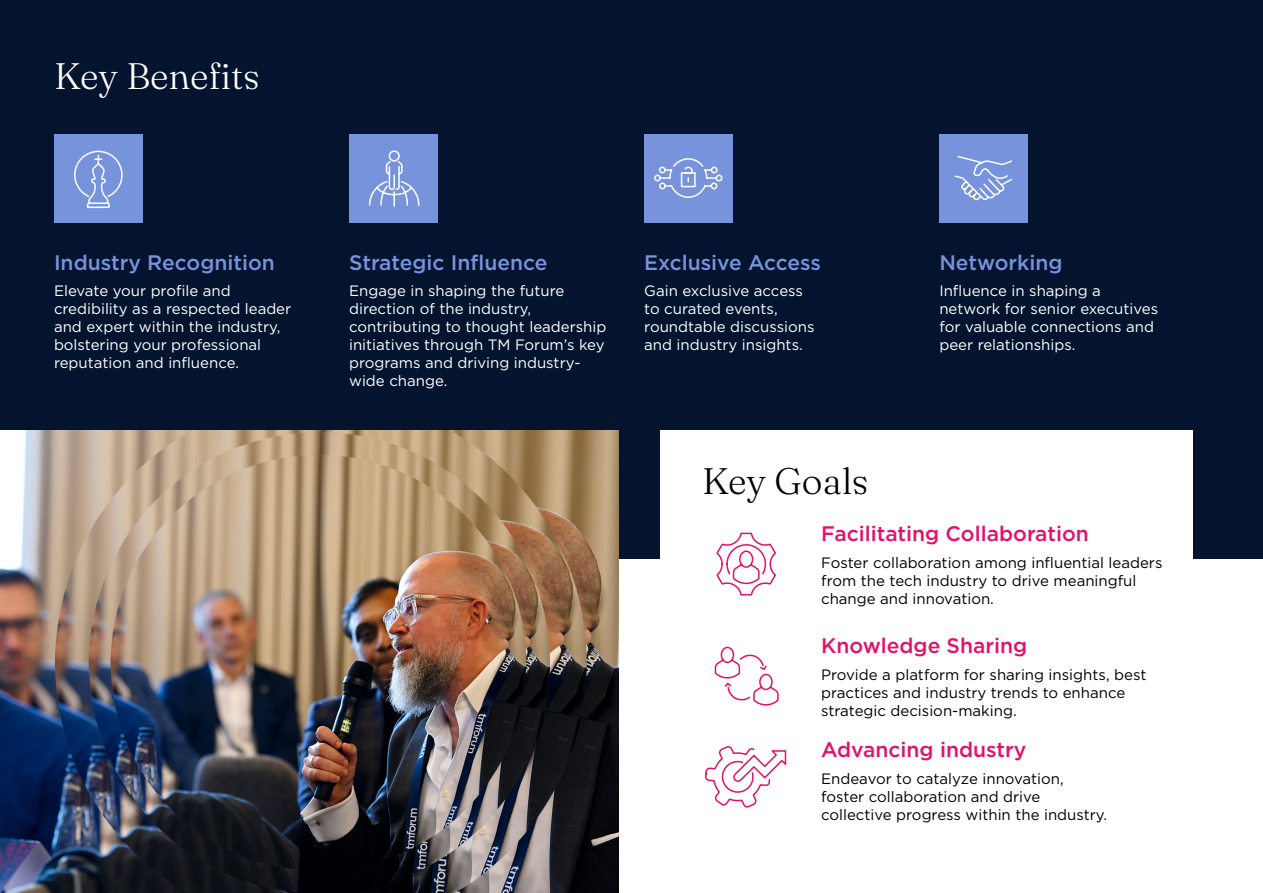
<style>
.page{position:relative;width:1263px;height:893px;background:#fff}
.page>*{position:absolute;margin:0;border:0;box-sizing:border-box;transform-origin:0 0}
.t1{font:900 36.75px "Fraunces 9 pt";color:#fff}
.t2{font:900 36.75px "Fraunces 9 pt";color:#000}
.t3{font:500 21px "Gotham";color:#7693dc}
.t4{font:500 21px "Gotham";color:#e21169}
.t5{font:15px/18px "Gotham";color:#fff}
.t6{font:15px/18px "Gotham";color:#000}
</style>
<div class="page">
<div style="left:0;top:0;width:1263px;height:559px;background:#04132e"></div>
<div style="left:660px;top:431px;width:533px;height:462px;background:#fff"></div>
<div style="left:644px;top:134px;width:88px;height:88px;background:#7693dc"></div>
<svg style="left:654px;top:158px;width:69px;height:40px"></svg>
<div style="left:939px;top:134px;width:88px;height:88px;background:#7693dc"></div>
<svg style="left:955px;top:156px;width:58px;height:44px"></svg>
<div style="left:54px;top:134px;width:88px;height:88px;background:#7693dc"></div>
<svg style="left:74px;top:150px;width:49px;height:58px"></svg>
<div style="left:349px;top:134px;width:88px;height:88px;background:#7693dc"></div>
<svg style="left:368px;top:150px;width:52px;height:57px"></svg>
<svg style="left:714px;top:646px;width:65px;height:60px"></svg>
<svg style="left:716px;top:532px;width:60px;height:64px"></svg>
<img style="left:0;top:431px;width:619px;height:462px">
<svg style="left:705px;top:746px;width:82px;height:62px"></svg>
<h1 class="t1" style="left:54px;top:48px;width:207px">Key Benefits</h1>
<h2 class="t3" style="left:54px;top:248px;width:222px">Industry Recognition</h2>
<p class="t5" style="left:54px;top:281px;width:239px">Elevate your profile and credibility as a respected leader and expert within the industry, bolstering your professional reputation and influence.</p>
<h2 class="t3" style="left:349px;top:248px;width:200px">Strategic Influence</h2>
<p class="t5" style="left:349px;top:281px;width:259px">Engage in shaping the future direction of the industry, contributing to thought leadership initiatives through TM Forum’s key programs and driving industry&shy;wide change.</p>
<h2 class="t3" style="left:644px;top:248px;width:178px">Exclusive Access</h2>
<p class="t5" style="left:644px;top:281px;width:172px">Gain exclusive access to curated events, roundtable discussions and industry insights.</p>
<h2 class="t3" style="left:939px;top:248px;width:125px">Networking</h2>
<p class="t5" style="left:939px;top:281px;width:220px">Influence in shaping a network for senior executives for valuable connections and peer relationships.</p>
<h1 class="t2" style="left:702px;top:453px;width:168px">Key Goals</h1>
<h2 class="t4" style="left:821px;top:520px;width:269px">Facilitating Collaboration</h2>
<p class="t6" style="left:821px;top:553px;width:343px">Foster collaboration among influential leaders from the tech industry to drive meaningful change and innovation.</p>
<h2 class="t4" style="left:821px;top:632px;width:208px">Knowledge Sharing</h2>
<p class="t6" style="left:821px;top:665px;width:327px">Provide a platform for sharing insights, best practices and industry trends to enhance strategic decision-making.</p>
<h2 class="t4" style="left:821px;top:736px;width:207px">Advancing industry</h2>
<p class="t6" style="left:821px;top:769px;width:288px">Endeavor to catalyze innovation, foster collaboration and drive collective progress within the industry.</p>
</div>
